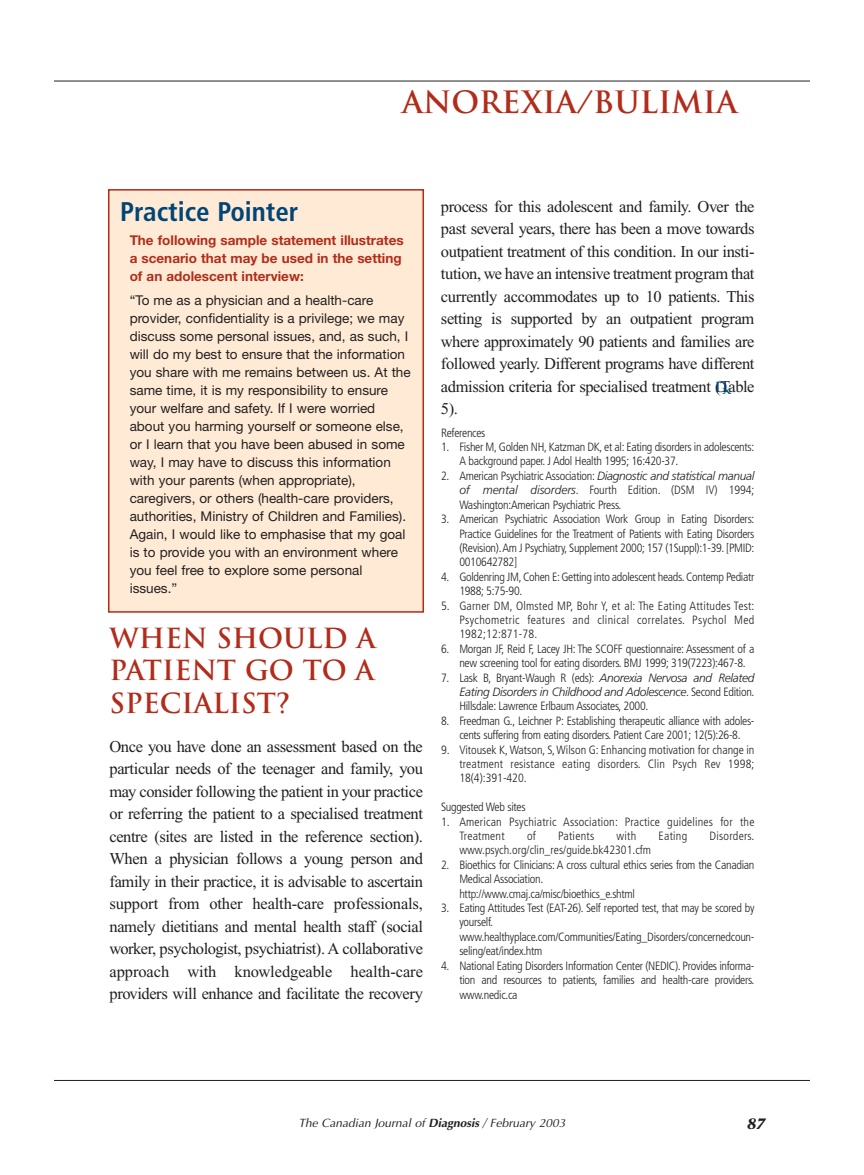
<style>
.page{position:relative;width:864px;height:1175px;background:#fff}
.page>*{position:absolute;margin:0;border:0;box-sizing:border-box;transform-origin:0 0}
.t1{font:700 30px "Trajan";color:#b12c1b}
.t2{font:700 27px/32.4px "Trajan";color:#b12c1b;text-align:justify}
.t3{font:700 condensed 27px "Frutiger";color:#004577}
.t4{font:16.5px/22.5px "Times New Roman";letter-spacing:-.025em;color:#231f20;text-align:justify}
.t5{font:italic 700 15px "Stone Serif";color:#231f20}
.t6{font:13.5px/18px "Helvetica Neue";color:#231f20}
.t7{font:700 13.5px/18px "Helvetica Neue";color:#b12c1b}
.t8{font:700 13.5px "Trajan";color:#004577}
.t9{font:300 condensed 12px/14.4px "Frutiger";letter-spacing:-.025em;color:#231f20;text-align:justify}
.t10{font:300 condensed 12px/14.4px "Frutiger";letter-spacing:.015em;color:#231f20}
.t11{font:italic 12px "Optima";color:#231f20}
.t12{font:300 condensed 12px "Frutiger";color:#231f20}
.t13{font:300 condensed 12px "Frutiger";letter-spacing:.02em;color:#231f20}
.s1{font-style:italic;font-stretch:normal}
.s2{font-weight:700}
</style>
<div class="page">
<hr style="left:54px;top:81px;width:756px;height:1px;background:#231f20">
<hr style="left:54px;top:1080px;width:756px;height:1px;background:#231f20">
<div style="left:109px;top:190px;width:314px;height:422px;background:#ffebd5"></div>
<div style="left:108px;top:189px;width:316px;height:423px;border:2px solid #b12c1b"></div>
<h1 class="t1" style="left:402px;top:85px;width:337px">ANOREXIA/BULIMIA</h1>
<h2 class="t3" style="left:120px;top:201px;width:180px">Practice Pointer</h2>
<p class="t7" style="left:130px;top:233px;width:275px">The following sample statement illustrates a scenario that may be used in the setting of an adolescent interview:</p>
<p class="t6" style="left:130px;top:293px;width:283px">“To me as a physician and a health-care provider, confidentiality is a privilege; we may discuss some personal issues, and, as such, I will do my best to ensure that the information you share with me remains between us. At the same time, it is my responsibility to ensure your welfare and safety. If I were worried about you harming yourself or someone else, or I learn that you have been abused in some way, I may have to discuss this information with your parents (when appropriate), caregivers, or others (health-care providers, authorities, Ministry of Children and Families).<br>Again, I would like to emphasise that my goal is to provide you with an environment where you feel free to explore some personal issues.”</p>
<h2 class="t2" style="left:110px;top:622px;width:268px">WHEN SHOULD A PATIENT GO TO A SPECIALIST?</h2>
<p class="t4" style="left:110px;top:736px;width:315px">Once you have done an assessment based on the particular needs of the teenager and family, you may consider following the patient in your practice or referring the patient to a specialised treatment centre (sites are listed in the reference section).<br>When a physician follows a young person and family in their practice, it is advisable to ascertain support from other health-care professionals, namely dietitians and mental health staff (social worker, psychologist, psychiatrist). A collaborative approach with knowledgeable health-care providers will enhance and facilitate the recovery</p>
<p class="t4" style="left:441px;top:196px;width:315px">process for this adolescent and family. Over the past several years, there has been a move towards outpatient treatment of this condition. In our insti&shy;tution, we have an intensive treatment program that currently accommodates up to 10 patients. This setting is supported by an outpatient program where approximately 90 patients and families are followed yearly. Different programs have different admission criteria for specialised treatment (Table 5).</p>
<p class="t9" style="left:441px;top:426px;width:46px">References</p>
<p class="t9" style="left:459px;top:440px;width:297px;text-indent:-18px">1. Fisher M, Golden NH, Katzman DK, et al: Eating disorders in adolescents:<br>A background paper. J Adol Health 1995; 16:420-37.</p>
<p class="t9" style="left:459px;top:469px;width:297px;text-indent:-18px">2. American Psychiatric Association: <span class="s1">Diagnostic and statistical manual of mental disorders</span>. Fourth Edition. (DSM IV) 1994; Washington:American Psychiatric Press.</p>
<p class="t9" style="left:459px;top:512px;width:297px;text-indent:-18px">3. American Psychiatric Association Work Group in Eating Disorders:<br>Practice Guidelines for the Treatment of Patients with Eating Disorders (Revision).Am J Psychiatry, Supplement 2000; 157 (1Suppl):1-39. [PMID:<br>0010642782]</p>
<p class="t9" style="left:459px;top:570px;width:297px;text-indent:-18px">4. Goldenring JM, Cohen E: Getting into adolescent heads. Contemp Pediatr<br>1988; 5:75-90.</p>
<p class="t9" style="left:459px;top:599px;width:297px;text-indent:-18px">5. Garner DM, Olmsted MP, Bohr Y, et al: The Eating Attitudes Test:<br>Psychometric features and clinical correlates. Psychol Med 1982;12:871-78.</p>
<p class="t9" style="left:459px;top:642px;width:297px;text-indent:-18px">6. Morgan JF, Reid F, Lacey JH: The SCOFF questionnaire: Assessment of a new screening tool for eating disorders. BMJ 1999; 319(7223):467-8.</p>
<p class="t9" style="left:459px;top:671px;width:297px;text-indent:-18px">7. Lask B, Bryant-Waugh R (eds): <span class="s1">Anorexia Nervosa and Related Eating Disorders in Childhood and Adolescence</span>. Second Edition.<br>Hillsdale: Lawrence Erlbaum Associates, 2000.</p>
<p class="t9" style="left:441px;top:714px;width:315px;text-align:center">8. Freedman G., Leichner P: Establishing therapeutic alliance with adoles&shy;cents suffering from eating disorders. Patient Care 2001; 12(5):26-8.</p>
<p class="t9" style="left:459px;top:743px;width:297px;text-indent:-18px">9. Vitousek K, Watson, S, Wilson G: Enhancing motivation for change in treatment resistance eating disorders. Clin Psych Rev 1998; 18(4):391-420.</p>
<p class="t9" style="left:441px;top:800px;width:86px">Suggested Web sites</p>
<p class="t10" style="left:459px;top:815px;width:297px;text-indent:-18px">1. American Psychiatric Association: Practice guidelines for the<br>Treatment</p>
<p class="t8" style="left:715px;top:379px;width:18px">D<sub>X</sub></p>
<p class="t9" style="left:527px;top:829px;width:10px">of</p>
<p class="t13" style="left:558px;top:831px;width:38px">Patients</p>
<p class="t9" style="left:617px;top:829px;width:21px">with</p>
<p class="t9" style="left:659px;top:829px;width:30px">Eating</p>
<p class="t13" style="left:710px;top:831px;width:46px">Disorders.</p>
<p class="t12" style="left:459px;top:845px;width:193px">www.psych.org/clin_res/guide.bk42301.cfm</p>
<p class="t9" style="left:459px;top:858px;width:297px;text-align:left;text-indent:-18px">2. Bioethics for Clinicians: A cross cultural ethics series from the Canadian<br>Medical Association.<br>http://www.cmaj.ca/misc/bioethics_e.shtml</p>
<p class="t9" style="left:459px;top:901px;width:297px;text-align:left;text-indent:-18px">3. Eating Attitudes Test (EAT-26). Self reported test, that may be scored by yourself. www.healthyplace.com/Communities/Eating_Disorders/concernedcoun&shy;seling/eat/index.htm</p>
<p class="t9" style="left:459px;top:959px;width:297px;text-indent:-18px">4. National Eating Disorders Information Center (NEDIC). Provides informa&shy;tion and resources to patients, families and health-care providers. www.nedic.ca</p>
<p class="t11" style="left:299px;top:1118px;width:269px">The Canadian Journal of <span class="s2">Diagnosis</span> / February 2003</p>
<p class="t5" style="left:747px;top:1117px;width:20px">87</p>
</div>
